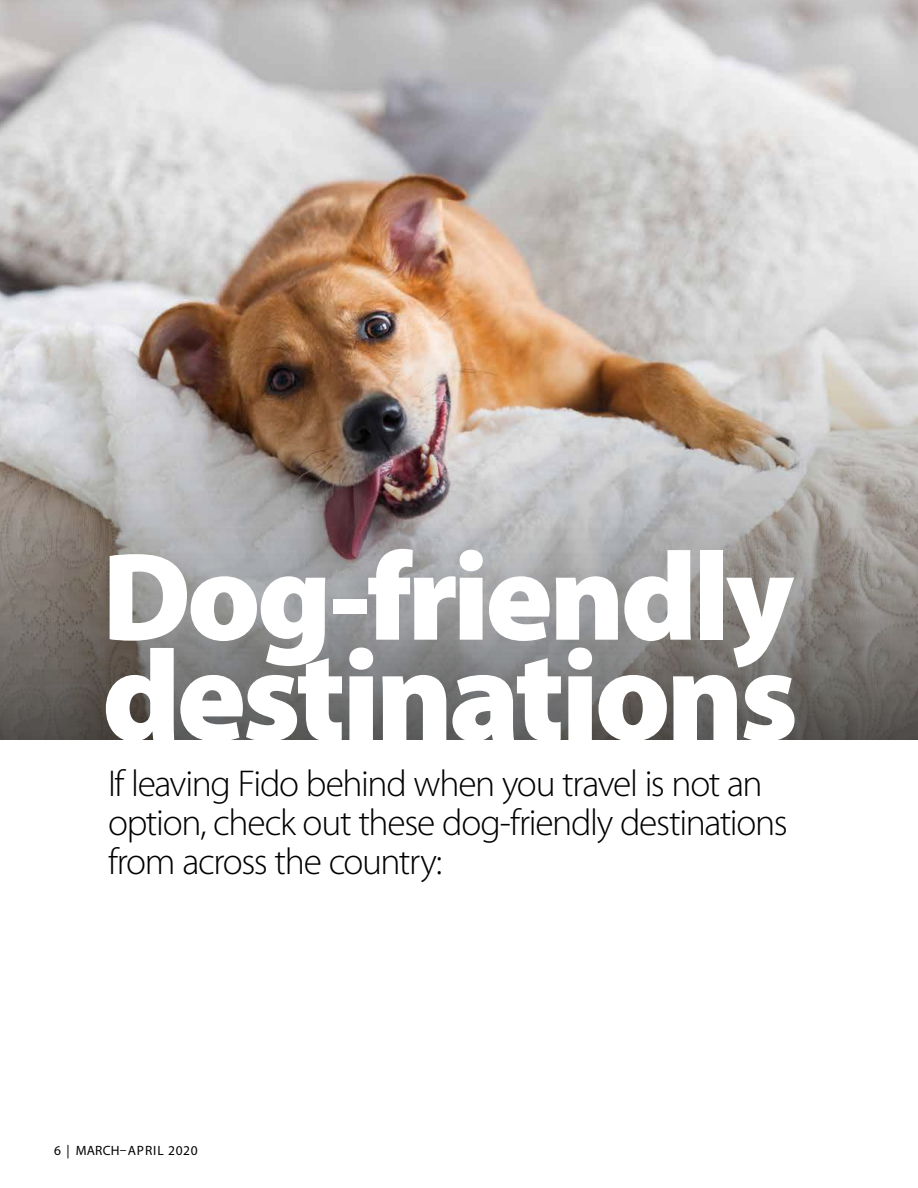
<style>
.page{position:relative;width:918px;height:1188px;background:#fff}
.page>*{position:absolute;margin:0;border:0;box-sizing:border-box;transform-origin:0 0}
.t1{font:900 129.75px "Myriad Pro";letter-spacing:-.035em;color:#fff}
.t2{font:900 126px "Myriad Pro";letter-spacing:-.035em;color:#fff}
.t3{font:300 37.5px/39px "Myriad Pro";letter-spacing:-.035em;color:#000}
.t4{font:13.5px "Myriad Pro";letter-spacing:.05em;color:#000}
</style>
<div class="page">
<img style="left:0;top:0;width:918px;height:269px">
<img style="left:0;top:269px;width:918px;height:471px">
<h2 class="t2" style="left:102px;top:526px;width:694px">Dog-friendly</h2>
<h1 class="t1" style="left:102px;top:623px;width:698px">destinations</h1>
<p class="t3" style="left:108px;top:765px;width:681px">If leaving Fido behind when you travel is not an option, check out these dog-friendly destinations from across the country:</p>
<p class="t4" style="left:54px;top:1142px;width:145px">6 | MARCH–APRIL 2020</p>
</div>
